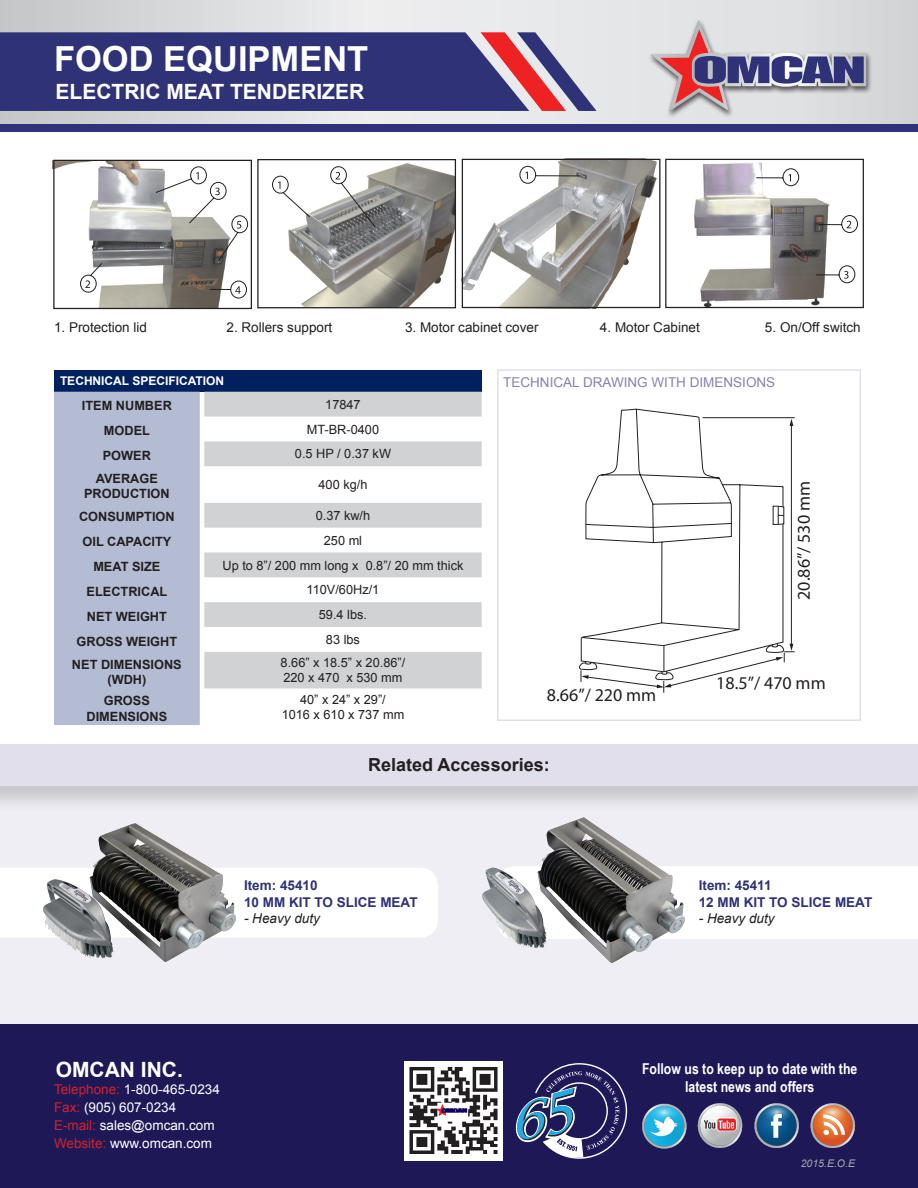
<style>
.page{position:relative;width:918px;height:1188px;background:#fff}
.page>*{position:absolute;margin:0;border:0;box-sizing:border-box;transform-origin:0 0}
.t1{font:700 34.5px "Arial";color:#fff}
.Heading{font:700 21px "Arial";color:#fff}
.t2{font:18px "Myriad Pro";color:#231f20}
.t3{font:700 18px "Arial";color:#231f20}
.t4{font:700 15px "Arial Narrow";color:#fff}
.t5{font:13.5px "Arial";color:#fff}
.t6{font:13.5px "Arial";color:#231f20}
.Table{font:700 13.5px "Arial";color:#2f3276}
.t7{font:13.5px "Arial";color:#8981aa}
.Table-2{font:italic 13.5px "Arial";color:#231f20}
.Table-3{font:12.75px "Arial";color:#231f20}
.Table-4{font:700 12.75px/15.3px "Arial";color:#231f20;text-align:center}
.t8{font:700 12px "Arial";color:#fff}
.t9{font:italic 10.5px "Arial";color:#a8a9ad}
.s1{color:#d1232a}
</style>
<div class="page">
<div style="left:0;top:778px;width:918px;height:250px;background:#efeef4"></div>
<div style="left:0;top:868px;width:438px;height:70px;background:#fff"></div>
<div style="left:784px;top:866px;width:134px;height:73px;background:#fff"></div>
<div style="left:0;top:742px;width:918px;height:72px;background:#231f20;opacity:.2"></div>
<div style="left:0;top:744px;width:918px;height:41px;background:#e1dfeb"></div>
<svg style="left:0;top:0;width:918px;height:124px;background:#dedfe1"></svg>
<svg style="left:0;top:32px;width:597px;height:79px;background:#49437e"></svg>
<div style="left:0;top:124px;width:918px;height:7px;background:#2f3276"></div>
<div style="left:0;top:1025px;width:918px;height:163px;background:#1f1857"></div>
<img style="left:784px;top:1103px;width:72px;height:45px">
<div style="left:647px;top:18px;width:225px;height:100px;background:#231f20;opacity:.75"></div>
<svg style="left:650px;top:20px;width:216px;height:92px;background:#b8adbb"></svg>
<img style="left:405px;top:1061px;width:97px;height:100px">
<div style="left:54px;top:370px;width:428px;height:22px;background:#00215d"></div>
<div style="left:54px;top:392px;width:146px;height:333px;background:#b4bcd4"></div>
<svg style="left:204px;top:392px;width:278px;height:136px"></svg>
<svg style="left:204px;top:553px;width:278px;height:135px"></svg>
<img style="left:482px;top:818px;width:99px;height:131px">
<svg style="left:515px;top:1063px;width:66px;height:96px"></svg>
<img style="left:40px;top:823px;width:196px;height:138px">
<img style="left:55px;top:162px;width:165px;height:145px">
<div style="left:53px;top:160px;width:199px;height:149px;border:1px solid #231f20"></div>
<svg style="left:80px;top:167px;width:168px;height:131px"></svg>
<img style="left:289px;top:164px;width:165px;height:142px">
<div style="left:257px;top:159px;width:199px;height:149px;border:1px solid #231f20"></div>
<svg style="left:272px;top:166px;width:104px;height:62px"></svg>
<svg style="left:425px;top:232px;width:27px;height:30px"></svg>
<img style="left:464px;top:161px;width:192px;height:145px">
<div style="left:462px;top:159px;width:198px;height:149px;border:1px solid #231f20"></div>
<svg style="left:520px;top:166px;width:61px;height:18px"></svg>
<svg style="left:623px;top:216px;width:17px;height:29px"></svg>
<img style="left:695px;top:163px;width:130px;height:143px">
<div style="left:665px;top:159px;width:199px;height:149px;border:1px solid #231f20"></div>
<svg style="left:756px;top:168px;width:102px;height:115px"></svg>
<svg style="left:581px;top:409px;width:203px;height:750px"></svg>
<svg style="left:772px;top:505px;width:13px;height:20px"></svg>
<hr style="left:703px;top:417px;width:92px;height:1px;background:#231f20">
<hr style="left:791px;top:425px;width:1px;height:220px;background:#231f20">
<svg style="left:790px;top:419px;width:3px;height:7px"></svg>
<svg style="left:579px;top:643px;width:216px;height:50px"></svg>
<div style="left:497px;top:369px;width:364px;height:352px;border:2px solid #e1dfeb"></div>
<p class="t1" style="left:54px;top:36px;width:316px">FOOD EQUIPMENT</p>
<p class="Heading" style="left:56px;top:78px;width:310px">ELECTRIC MEAT TENDERIZER</p>
<p class="t6" style="left:54px;top:318px;width:95px">1. Protection lid</p>
<p class="t6" style="left:227px;top:318px;width:107px">2. Rollers support</p>
<p class="t6" style="left:405px;top:318px;width:135px">3. Motor cabinet cover</p>
<p class="t6" style="left:600px;top:318px;width:101px">4. Motor Cabinet</p>
<p class="t6" style="left:765px;top:318px;width:97px">5. On/Off switch</p>
<p class="t8" style="left:60px;top:373px;width:166px">TECHNICAL SPECIFICATION</p>
<p class="Table-4" style="left:82px;top:399px;width:91px">ITEM NUMBER</p>
<p class="Table-3" style="left:325px;top:396px;width:37px">17847</p>
<p class="Table-4" style="left:104px;top:423px;width:48px">MODEL</p>
<p class="Table-3" style="left:307px;top:421px;width:74px">MT-BR-0400</p>
<p class="Table-4" style="left:103px;top:448px;width:50px">POWER</p>
<p class="Table-3" style="left:295px;top:446px;width:98px">0.5 HP / 0.37 kW</p>
<p class="Table-4" style="left:96px;top:471px;width:64px">AVERAGE</p>
<p class="Table-4" style="left:84px;top:487px;width:87px">PRODUCTION</p>
<p class="Table-3" style="left:319px;top:476px;width:50px">400 kg/h</p>
<p class="Table-4" style="left:79px;top:510px;width:97px">CONSUMPTION</p>
<p class="Table-3" style="left:316px;top:507px;width:56px">0.37 kw/h</p>
<p class="Table-4" style="left:83px;top:534px;width:90px">OIL CAPACITY</p>
<p class="Table-3" style="left:324px;top:532px;width:40px">250 ml</p>
<p class="Table-4" style="left:93px;top:559px;width:69px">MEAT SIZE</p>
<p class="Table-3" style="left:223px;top:557px;width:242px">Up to 8”/ 200 mm long x 0.8”/ 20 mm thick</p>
<p class="Table-4" style="left:87px;top:584px;width:82px">ELECTRICAL</p>
<p class="Table-3" style="left:307px;top:582px;width:74px">110V/60Hz/1</p>
<p class="Table-4" style="left:87px;top:609px;width:82px">NET WEIGHT</p>
<p class="Table-3" style="left:319px;top:606px;width:50px">59.4 lbs.</p>
<p class="Table-4" style="left:77px;top:634px;width:102px">GROSS WEIGHT</p>
<p class="Table-3" style="left:326px;top:631px;width:36px">83 lbs</p>
<p class="Table-4" style="left:72px;top:657px;width:111px">NET DIMENSIONS (WDH)</p>
<p class="Table-3" style="left:281px;top:654px;width:126px">8.66” x 18.5” x 20.86”/</p>
<p class="Table-3" style="left:283px;top:670px;width:121px">220 x 470 x 530 mm</p>
<p class="Table-4" style="left:104px;top:693px;width:48px">GROSS</p>
<p class="Table-4" style="left:87px;top:709px;width:82px">DIMENSIONS</p>
<p class="Table-3" style="left:300px;top:691px;width:87px">40” x 24” x 29”/</p>
<p class="Table-3" style="left:282px;top:706px;width:124px">1016 x 610 x 737 mm</p>
<p class="t7" style="left:503px;top:374px;width:274px">TECHNICAL DRAWING WITH DIMENSIONS</p>
<h3 class="t2" style="left:793px;top:600px;width:120px;rotate:-90deg">20.86”/ 530 mm</h3>
<h3 class="t2" style="left:547px;top:684px;width:111px">8.66”/ 220 mm</h3>
<h3 class="t2" style="left:716px;top:671px;width:111px">18.5”/ 470 mm</h3>
<p class="Heading" style="left:56px;top:1056px;width:129px">OMCAN INC.</p>
<p class="t3" style="left:368px;top:753px;width:183px">Related Accessories:</p>
<p class="Table" style="left:244px;top:877px;width:75px">Item: 45410</p>
<p class="Table" style="left:244px;top:893px;width:175px">10 MM KIT TO SLICE MEAT</p>
<p class="Table-2" style="left:244px;top:909px;width:77px">- Heavy duty</p>
<p class="Table" style="left:699px;top:877px;width:74px">Item: 45411</p>
<p class="Table" style="left:699px;top:893px;width:175px">12 MM KIT TO SLICE MEAT</p>
<p class="Table-2" style="left:699px;top:909px;width:77px">- Heavy duty</p>
<p class="t4" style="left:642px;top:1058px;width:217px">Follow us to keep up to date with the</p>
<p class="t5" style="left:54px;top:1081px;width:167px"><span class="s1">Telephone:</span> 1-800-465-0234</p>
<p class="t4" style="left:685px;top:1076px;width:131px">latest news and offers</p>
<p class="t5" style="left:54px;top:1099px;width:124px"><span class="s1">Fax:</span> (905) 607-0234</p>
<p class="t5" style="left:54px;top:1117px;width:162px"><span class="s1">E-mail:</span> sales@omcan.com</p>
<p class="t5" style="left:54px;top:1135px;width:160px"><span class="s1">Website:</span> www.omcan.com</p>
<p class="t9" style="left:801px;top:1157px;width:56px">2015.E.O.E</p>
</div>
